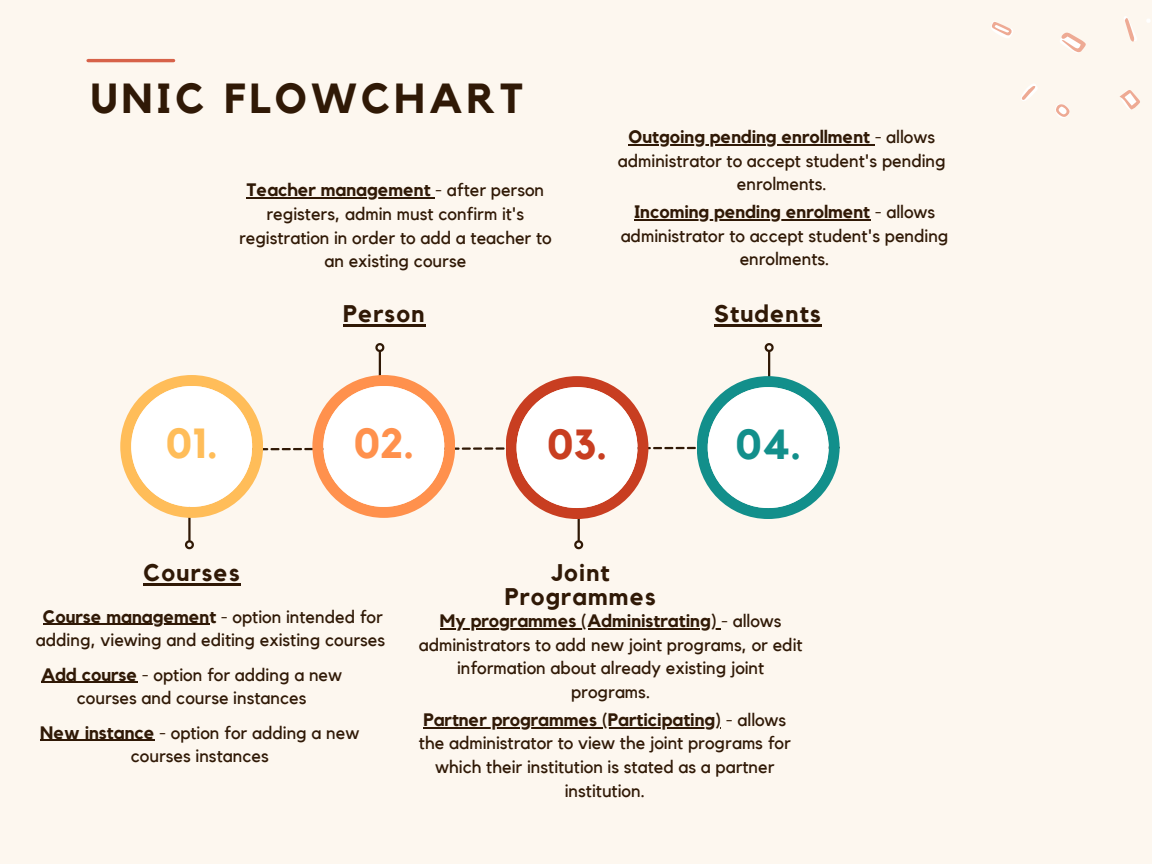
<style>
.page{position:relative;width:1152px;height:864px;background:#fdf7ef}
.page>*{position:absolute;margin:0;border:0;box-sizing:border-box;transform-origin:0 0}
.t1{font:700 41.85px "Kollektif";letter-spacing:.1em;color:#301906}
.t2{font:700 41.85px "Kollektif";color:#ffbd59}
.t3{font:700 41.85px "Kollektif";color:#ff914d}
.t4{font:700 41.85px "Kollektif";color:#c83e21}
.t5{font:700 41.85px "Kollektif";color:#128f8b}
.t6{font:700 24px/23.7px "Kollektif";letter-spacing:.05em;color:#301906;text-align:center}
.t7{font:18px/23.7px "Kollektif";color:#301906;text-align:center}
.s1{font-weight:700}
</style>
<div class="page">
<hr style="left:88px;top:59px;width:86px;height:3px;background:#d76249">
<hr style="left:188px;top:508px;width:3px;height:32px;background:#301906">
<svg style="left:184px;top:539px;width:10px;height:11px"></svg>
<hr style="left:578px;top:508px;width:2px;height:32px;background:#301906">
<svg style="left:574px;top:539px;width:10px;height:11px"></svg>
<hr style="left:379px;top:352px;width:2px;height:33px;background:#301906">
<svg style="left:375px;top:343px;width:10px;height:11px"></svg>
<hr style="left:768px;top:352px;width:2px;height:33px;background:#301906">
<svg style="left:764px;top:343px;width:10px;height:11px"></svg>
<svg style="left:120px;top:375px;width:720px;height:144px"></svg>
<div style="left:708px;top:387px;width:121px;height:121px;background:#fff;border-radius:50%"></div>
<hr style="left:144px;top:583px;width:97px;height:3px;background:#301906">
<hr style="left:343px;top:324px;width:83px;height:3px;background:#301906">
<hr style="left:714px;top:324px;width:108px;height:3px;background:#301906">
<hr style="left:43px;top:624px;width:166px;height:1px;background:#301906">
<hr style="left:247px;top:198px;width:184px;height:1px;background:#301906">
<hr style="left:634px;top:219px;width:236px;height:1px;background:#301906">
<hr style="left:440px;top:628px;width:277px;height:1px;background:#301906">
<svg style="left:991px;top:16px;width:159px;height:102px"></svg>
<hr style="left:41px;top:682px;width:96px;height:1px;background:#301906">
<hr style="left:40px;top:740px;width:115px;height:1px;background:#301906">
<hr style="left:423px;top:727px;width:298px;height:1px;background:#301906">
<hr style="left:629px;top:144px;width:241px;height:1px;background:#301906">
<p class="t1" style="left:91px;top:79px;width:434px">UNIC FLOWCHART</p>
<p class="t7" style="left:239px;top:179px;width:314px"><span class="s1">Teacher management</span> - after person registers, admin must confirm it's registration in order to add a teacher to an existing course</p>
<p class="t6" style="left:343px;top:303px;width:83px">Person</p>
<p class="t7" style="left:618px;top:126px;width:329px"><span class="s1">Outgoing pending enrollment</span> - allows administrator to accept student's pending enrolments.</p>
<p class="t7" style="left:621px;top:201px;width:329px"><span class="s1">Incoming pending enrolment</span> - allows administrator to accept student's pending enrolments.</p>
<p class="t6" style="left:714px;top:303px;width:108px">Students</p>
<p class="t2" style="left:166px;top:424px;width:54px">01.</p>
<p class="t3" style="left:354px;top:424px;width:62px">02.</p>
<p class="t4" style="left:547px;top:425px;width:61px">03.</p>
<p class="t5" style="left:736px;top:425px;width:67px">04.</p>
<p class="t6" style="left:144px;top:562px;width:98px">Courses</p>
<p class="t7" style="left:36px;top:605px;width:351px"><span class="s1">Course management</span> - option intended for adding, viewing and editing existing courses</p>
<p class="t7" style="left:41px;top:663px;width:302px"><span class="s1">Add course</span> - option for adding a new courses and course instances</p>
<p class="t7" style="left:40px;top:721px;width:321px"><span class="s1">New instance</span> - option for adding a new courses instances</p>
<p class="t6" style="left:505px;top:562px;width:152px">Joint<br>Programmes</p>
<p class="t7" style="left:419px;top:610px;width:385px"><span class="s1">My programmes (Administrating)</span> - allows administrators to add new joint programs, or edit information about already existing joint programs.</p>
<p class="t7" style="left:419px;top:708px;width:373px"><span class="s1">Partner programmes (Participating)</span> - allows the administrator to view the joint programs for which their institution is stated as a partner institution.</p>
</div>
